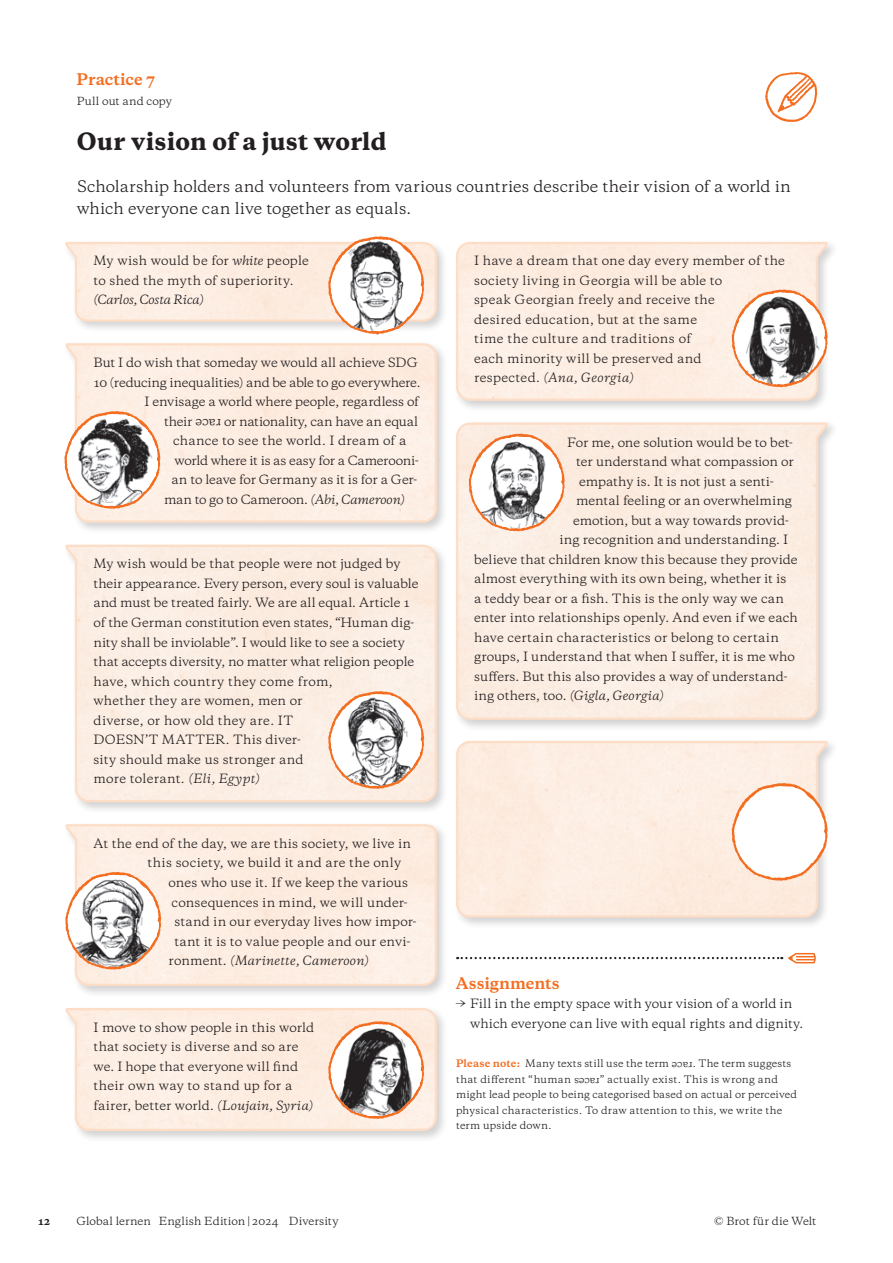
<style>
.page{position:relative;width:893px;height:1263px;background:#fff}
.page>*{position:absolute;margin:0;border:0;box-sizing:border-box;transform-origin:0 0}
.t1{font:800 22.5px "Galaxie Copernicus";letter-spacing:.01em;color:#231f20}
.t2{font:15px/22.5px "Galaxie Copernicus";letter-spacing:-.005em;color:#231f20}
.t3{font:700 15px "Galaxie Copernicus";letter-spacing:.005em;color:#f36e21}
.t4{font:12px/19.5px "Galaxie Copernicus";letter-spacing:.005em;color:#231f20}
.t5{font:12px/19.5px "Galaxie Copernicus";letter-spacing:.025em;color:#231f20}
.t6{font:12px "Galaxie Copernicus";letter-spacing:-.015em;color:#231f20}
.t7{font:12px "Galaxie Copernicus";letter-spacing:-.025em;color:#231f20}
.t8{font:italic 12px "Galaxie Copernicus";letter-spacing:.01em;color:#231f20}
.t9{font:12px "Galaxie Copernicus";letter-spacing:-.02em;color:#231f20}
.t10{font:italic 12px "Galaxie Copernicus";letter-spacing:-.01em;color:#231f20}
.t11{font:10.5px "Galaxie Copernicus";letter-spacing:.005em;color:#231f20}
.t12{font:700 10.5px "Galaxie Copernicus";color:#231f20}
.t13{font:9.75px/15.6px "Galaxie Copernicus";letter-spacing:.015em;color:#231f20}
.s1{font-style:italic}
.s2{font-style:normal}
.s3{font-weight:700;color:#f36e21}
</style>
<div class="page">
<img style="left:765px;top:72px;width:53px;height:50px">
<div style="left:63px;top:239px;width:386px;height:95px;background:#231f20;opacity:.2"></div>
<svg style="left:64px;top:236px;width:374px;height:99px"></svg>
<img style="left:331px;top:239px;width:63px;height:92px">
<div style="left:453px;top:738px;width:386px;height:191px;background:#231f20;opacity:.2"></div>
<svg style="left:455px;top:740px;width:374px;height:179px;background:#fcece0"></svg>
<div style="left:453px;top:239px;width:386px;height:173px;background:#231f20;opacity:.2"></div>
<svg style="left:455px;top:241px;width:374px;height:161px;background:#fcece1"></svg>
<div style="left:453px;top:420px;width:386px;height:311px;background:#231f20;opacity:.2"></div>
<svg style="left:455px;top:421px;width:374px;height:300px;background:#faece2"></svg>
<div style="left:63px;top:1005px;width:386px;height:138px;background:#231f20;opacity:.2"></div>
<svg style="left:64px;top:1007px;width:374px;height:125px"></svg>
<svg style="left:66px;top:1009px;width:370px;height:121px;background:#f8e8dc"></svg>
<img style="left:331px;top:1024px;width:63px;height:92px">
<svg style="left:457px;top:952px;width:359px;height:12px"></svg>
<svg style="left:732px;top:783px;width:96px;height:98px"></svg>
<div style="left:63px;top:542px;width:386px;height:272px;background:#231f20;opacity:.2"></div>
<svg style="left:64px;top:543px;width:374px;height:260px;background:#fbede2"></svg>
<svg style="left:328px;top:691px;width:96px;height:98px"></svg>
<img style="left:331px;top:694px;width:63px;height:92px">
<div style="left:63px;top:340px;width:386px;height:194px;background:#231f20;opacity:.2"></div>
<svg style="left:64px;top:342px;width:374px;height:182px;background:#fcece1"></svg>
<svg style="left:64px;top:411px;width:96px;height:98px"></svg>
<img style="left:67px;top:414px;width:64px;height:92px">
<div style="left:63px;top:821px;width:386px;height:176px;background:#231f20;opacity:.2"></div>
<svg style="left:64px;top:823px;width:374px;height:164px;background:#fcece1"></svg>
<svg style="left:65px;top:872px;width:96px;height:98px"></svg>
<img style="left:68px;top:875px;width:63px;height:92px">
<svg style="left:732px;top:289px;width:96px;height:98px"></svg>
<img style="left:734px;top:292px;width:64px;height:93px">
<svg style="left:469px;top:434px;width:96px;height:97px"></svg>
<img style="left:471px;top:437px;width:64px;height:92px">
<p class="t3" style="left:77px;top:69px;width:80px">Practice 7</p>
<p class="t11" style="left:77px;top:94px;width:97px">Pull out and copy</p>
<h1 class="t1" style="left:77px;top:126px;width:311px">Our vision of a just world</h1>
<p class="t2" style="left:77px;top:175px;width:715px">Scholarship holders and volunteers from various countries describe their vision of a world in which everyone can live together as equals.</p>
<p class="t4" style="left:94px;top:251px;width:217px">My wish would be for <span class="s1">white</span> people to shed the myth of superiority.</p>
<p class="t10" style="left:94px;top:292px;width:112px">(Carlos, Costa Rica)</p>
<p class="t5" style="left:474px;top:251px;width:312px">I have a dream that one day every member of the society living in Georgia will be able to<br>speak Georgian freely and receive the<br>desired education, but at the same<br>time the culture and traditions of<br>each minority will be preserved and<br>respected. <span class="s1">(Ana, Georgia)</span></p>
<p class="t6" style="left:94px;top:354px;width:325px">But I do wish that someday we would all achieve SDG</p>
<p class="t9" style="left:94px;top:374px;width:328px">10 (reducing inequalities) and be able to go everywhere.</p>
<p class="t6" style="left:145px;top:393px;width:276px">I envisage a world where people, regardless of</p>
<p class="t4" style="left:164px;top:411px;width:30px">their</p>
<p class="t4" style="left:221px;top:433px;width:28px;rotate:-180deg">race</p>
<p class="t6" style="left:224px;top:413px;width:195px">or nationality, can have an equal</p>
<p class="t4" style="left:173px;top:431px;width:235px">chance to see the world. I dream of a</p>
<p class="t7" style="left:175px;top:452px;width:246px">world where it is as easy for a Camerooni-</p>
<p class="t6" style="left:172px;top:471px;width:247px">an to leave for Germany as it is for a Ger-</p>
<p class="t7" style="left:164px;top:491px;width:242px">man to go to Cameroon. <span class="s1">(Abi, Cameroon)</span></p>
<p class="t4" style="left:567px;top:432px;width:227px">For me, one solution would be to bet-</p>
<p class="t4" style="left:576px;top:452px;width:219px">ter understand what compassion or</p>
<p class="t4" style="left:579px;top:471px;width:196px">empathy is. It is not just a senti-</p>
<p class="t4" style="left:576px;top:491px;width:217px">mental feeling or an overwhelming</p>
<p class="t4" style="left:573px;top:510px;width:217px">emotion, but a way towards provid-</p>
<p class="t4" style="left:560px;top:530px;width:230px">ing recognition and understanding. I</p>
<p class="t4" style="left:474px;top:549px;width:325px">believe that children know this because they provide</p>
<p class="t4" style="left:474px;top:569px;width:314px">almost everything with its own being, whether it is</p>
<p class="t4" style="left:474px;top:588px;width:311px">a teddy bear or a fish. This is the only way we can</p>
<p class="t4" style="left:474px;top:608px;width:325px">enter into relationships openly. And even if we each</p>
<p class="t5" style="left:474px;top:627px;width:306px">have certain characteristics or belong to certain</p>
<p class="t4" style="left:474px;top:647px;width:322px">groups, I understand that when I suffer, it is me who</p>
<p class="t4" style="left:474px;top:666px;width:315px">suffers. But this also provides a way of understand-</p>
<p class="t8" style="left:474px;top:688px;width:191px"><span class="s2">ing others, too.</span> (Gigla, Georgia)</p>
<p class="t4" style="left:94px;top:554px;width:326px">My wish would be that people were not judged by their appearance. Every person, every soul is valuable and must be treated fairly. We are all equal. Article 1 of the German constitution even states, “Human dig&shy;nity shall be inviolable”. I would like to see a society that accepts diversity, no matter what religion people have, which country they come from,<br>whether they are women, men or<br>diverse, or how old they are. IT<br>DOESN’T MATTER. This diver-<br>sity should make us stronger and<br>more tolerant. <span class="s1">(Eli, Egypt)</span></p>
<p class="t4" style="left:94px;top:834px;width:319px">At the end of the day, we are this society, we live in</p>
<p class="t5" style="left:148px;top:853px;width:255px">this society, we build it and are the only</p>
<p class="t4" style="left:169px;top:873px;width:241px">ones who use it. If we keep the various</p>
<p class="t4" style="left:172px;top:892px;width:238px">consequences in mind, we will under-</p>
<p class="t4" style="left:175px;top:912px;width:244px">stand in our everyday lives how impor-</p>
<p class="t4" style="left:175px;top:931px;width:238px">tant it is to value people and our envi-</p>
<p class="t8" style="left:169px;top:952px;width:202px"><span class="s2">ronment.</span> (Marinette, Cameroon)</p>
<p class="t4" style="left:94px;top:1017px;width:222px">I move to show people in this world that society is diverse and so are we. I hope that everyone will find their own way to stand up for a fairer, better world. <span class="s1">(Loujain, Syria)</span></p>
<p class="t3" style="left:456px;top:973px;width:105px">Assignments</p>
<p class="t4" style="left:470px;top:994px;width:335px;text-indent:-15px">→ Fill in the empty space with your vision of a world in which everyone can live with equal rights and dignity.</p>
<p class="t13" style="left:456px;top:1055px;width:214px"><span class="s3">Please note:</span> Many texts still use the term</p>
<p class="t13" style="left:693px;top:1073px;width:23px;rotate:-180deg">race</p>
<p class="t13" style="left:693px;top:1055px;width:100px">. The term suggests</p>
<p class="t13" style="left:456px;top:1071px;width:117px">that different “human</p>
<p class="t13" style="left:600px;top:1089px;width:27px;rotate:-180deg">races</p>
<p class="t13" style="left:456px;top:1071px;width:342px;text-indent:144px">” actually exist. This is wrong and might lead people to being categorised based on actual or perceived physical characteristics. To draw attention to this, we write the term upside down.</p>
<p class="t12" style="left:38px;top:1214px;width:14px">12</p>
<p class="t11" style="left:77px;top:1214px;width:264px">Global lernen English Edition | 2024 Diversity</p>
<p class="t11" style="left:714px;top:1214px;width:104px">© Brot für die Welt</p>
</div>
